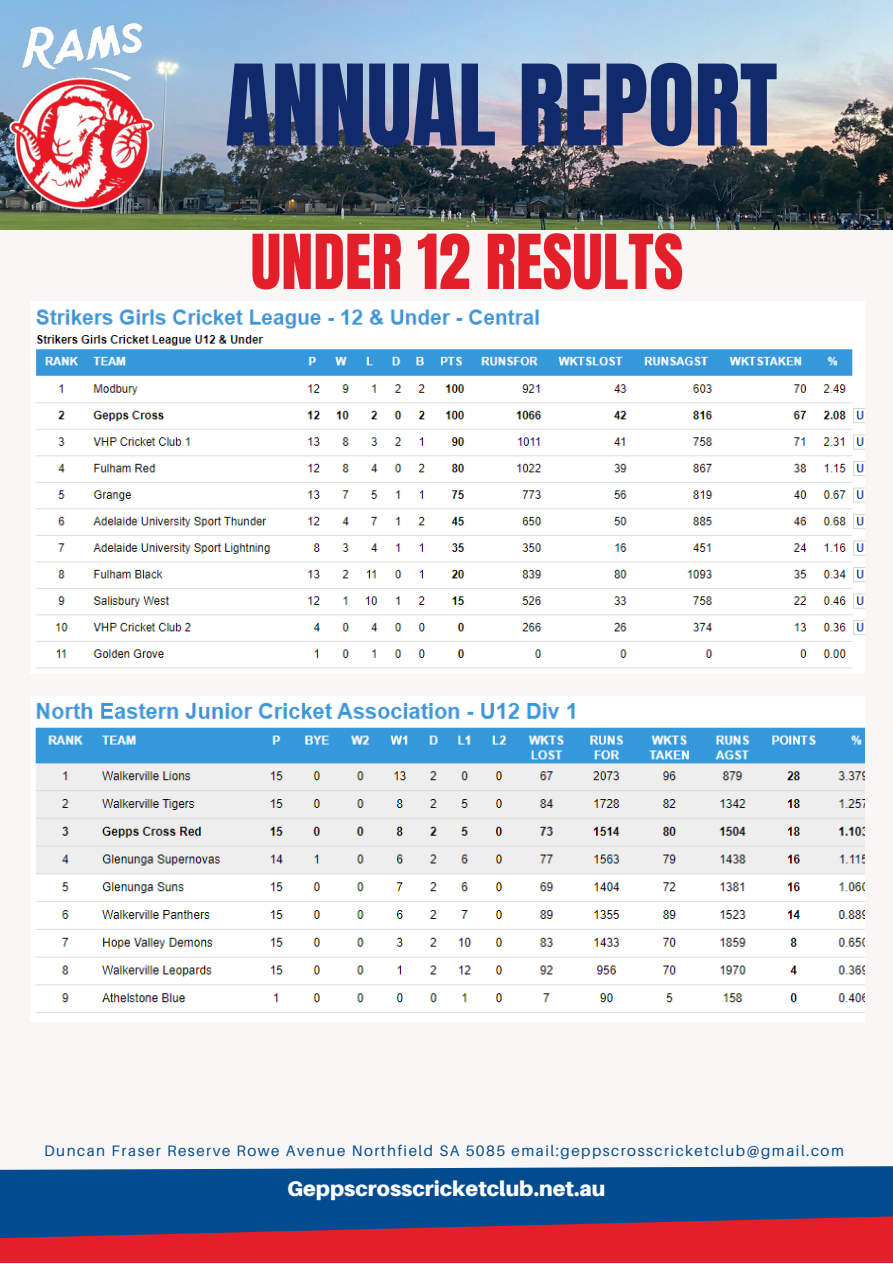
<style>
.page{position:relative;width:893px;height:1264px;background:#fff}
.page>*{position:absolute;margin:0;border:0;box-sizing:border-box;transform-origin:0 0}
.t1{font:95.4px "Anton";color:#112a6b}
.t2{font:64.35px "Anton";color:#e31f2a}
.t3{font:900 21.15px "Aileron";color:#fff}
.t4{font:15.15px "Aileron";letter-spacing:.1em;color:#044c90}
</style>
<div class="page">
<div style="left:0;top:0;width:892px;height:1262px;background:#f9f6f6"></div>
<img style="left:0;top:0;width:892px;height:229px">
<img style="left:0;top:2px;width:164px;height:227px">
<svg style="left:0;top:1166px;width:892px;height:96px;background:#593f6d"></svg>
<img style="left:36px;top:309px;width:828px;height:359px">
<img style="left:35px;top:703px;width:829px;height:310px">
<h1 class="t1" style="left:225px;top:37px;width:553px">ANNUAL REPORT</h1>
<h2 class="t2" style="left:251px;top:216px;width:434px">UNDER 12 RESULTS</h2>
<p class="t4" style="left:44px;top:1141px;width:801px">Duncan Fraser Reserve Rowe Avenue Northfield SA 5085 email:geppscrosscricketclub@gmail.com</p>
<h3 class="t3" style="left:287px;top:1175px;width:320px">Geppscrosscricketclub.net.au</h3>
</div>
